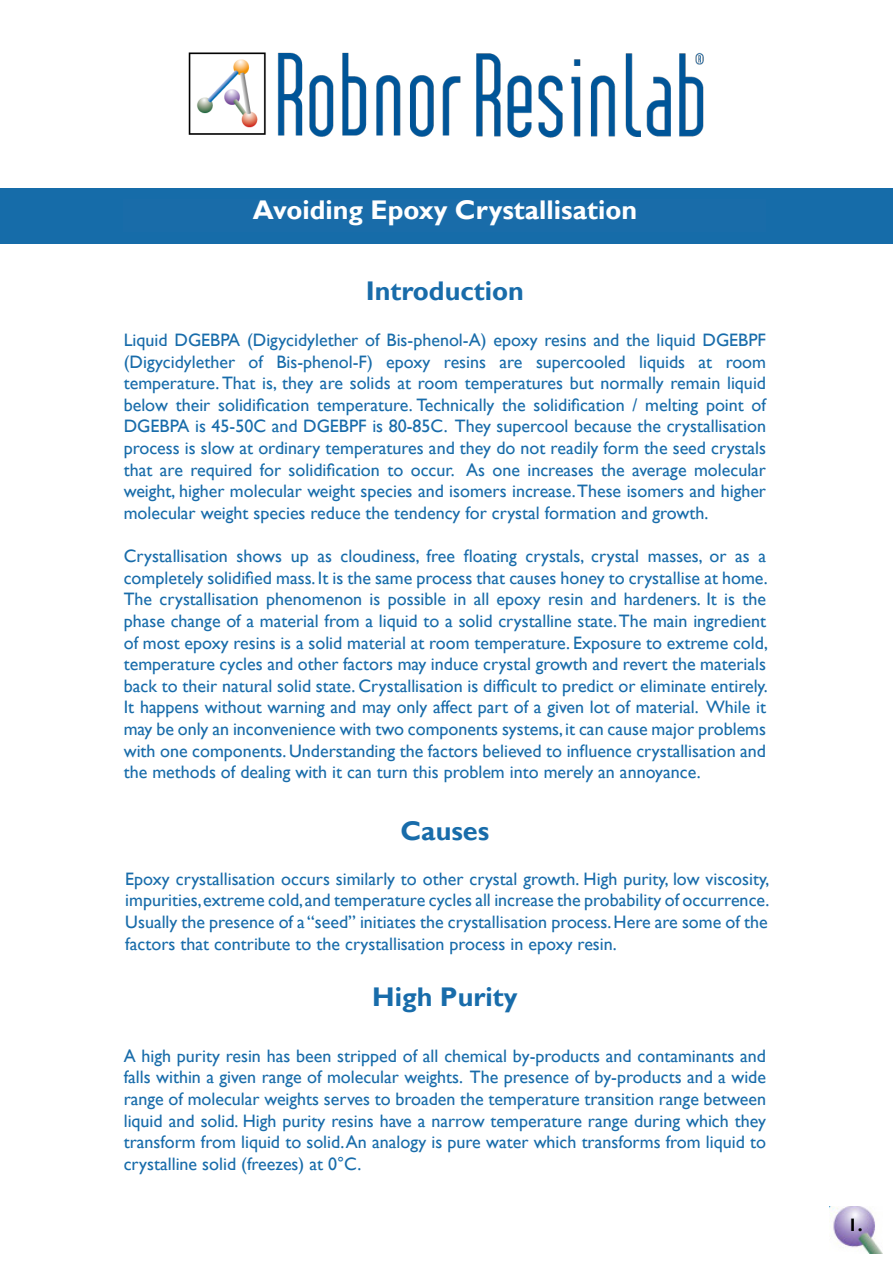
<style>
.page{position:relative;width:893px;height:1263px;background:#fff}
.page>*{position:absolute;margin:0;border:0;box-sizing:border-box;transform-origin:0 0}
.t1{font:700 27px "Gill Sans";color:#186caa}
.t2{font:700 27px "Gill Sans";color:#fff}
.t3{font:18px/21.6px "Gill Sans";color:#186caa;text-align:justify}
.t4{font:700 18px "Gill Sans";color:#000}
</style>
<div class="page">
<img style="left:829px;top:1207px;width:53px;height:47px">
<img style="left:188px;top:52px;width:516px;height:86px">
<div style="left:0;top:188px;width:893px;height:56px;background:#166ca9"></div>
<p class="t2" style="left:253px;top:194px;width:386px">Avoiding Epoxy Crystallisation</p>
<p class="t1" style="left:366px;top:275px;width:160px">Introduction</p>
<p class="t3" style="left:124px;top:330px;width:644px">Liquid DGEBPA (Digycidylether of Bis-phenol-A) epoxy resins and the liquid DGEBPF (Digycidylether of Bis-phenol-F) epoxy resins are supercooled liquids at room temperature. That is, they are solids at room temperatures but normally remain liquid below their solidification temperature. Technically the solidification / melting point of DGEBPA is 45-50C and DGEBPF is 80-85C. They supercool because the crystallisation process is slow at ordinary temperatures and they do not readily form the seed crystals that are required for solidification to occur. As one increases the average molecular weight, higher molecular weight species and isomers increase. These isomers and higher molecular weight species reduce the tendency for crystal formation and growth.</p>
<p class="t3" style="left:124px;top:546px;width:646px">Crystallisation shows up as cloudiness, free floating crystals, crystal masses, or as a completely solidified mass. It is the same process that causes honey to crystallise at home.<br>The crystallisation phenomenon is possible in all epoxy resin and hardeners. It is the phase change of a material from a liquid to a solid crystalline state. The main ingredient of most epoxy resins is a solid material at room temperature. Exposure to extreme cold, temperature cycles and other factors may induce crystal growth and revert the materials back to their natural solid state. Crystallisation is difficult to predict or eliminate entirely.<br>It happens without warning and may only affect part of a given lot of material. While it may be only an inconvenience with two components systems, it can cause major problems with one components. Understanding the factors believed to influence crystallisation and the methods of dealing with it can turn this problem into merely an annoyance.</p>
<p class="t1" style="left:400px;top:814px;width:90px">Causes</p>
<p class="t3" style="left:125px;top:868px;width:646px">Epoxy crystallisation occurs similarly to other crystal growth. High purity, low viscosity, impurities, extreme cold, and temperature cycles all increase the probability of occurrence.<br>Usually the presence of a “seed” initiates the crystallisation process. Here are some of the factors that contribute to the crystallisation process in epoxy resin.</p>
<p class="t1" style="left:372px;top:981px;width:147px">High Purity</p>
<p class="t3" style="left:124px;top:1045px;width:644px">A high purity resin has been stripped of all chemical by-products and contaminants and falls within a given range of molecular weights. The presence of by-products and a wide range of molecular weights serves to broaden the temperature transition range between liquid and solid. High purity resins have a narrow temperature range during which they transform from liquid to solid. An analogy is pure water which transforms from liquid to crystalline solid (freezes) at 0°C.</p>
<p class="t4" style="left:848px;top:1214px;width:16px">1.</p>
</div>
